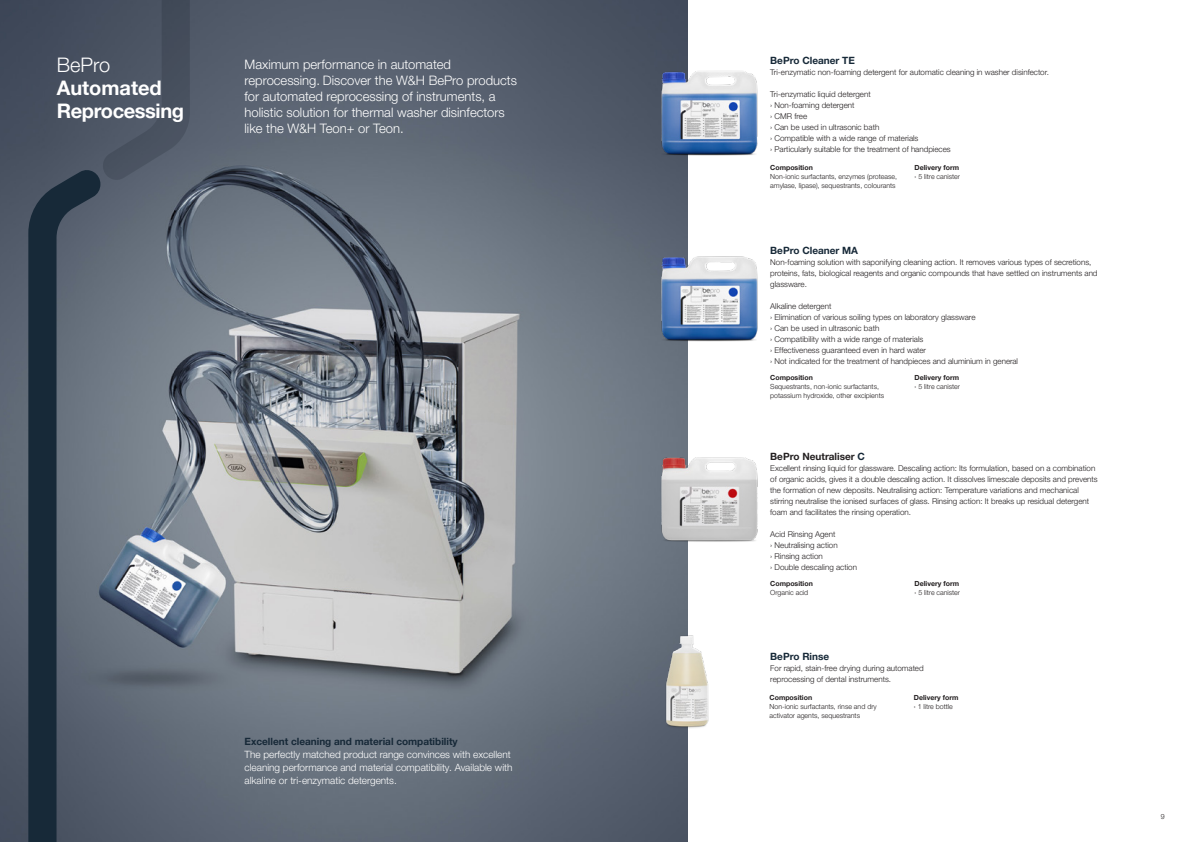
<style>
.page{position:relative;width:1191px;height:842px;background:#fff}
.page>*{position:absolute;margin:0;border:0;box-sizing:border-box;transform-origin:0 0}
.t1{font:700 20px/23px "Helvetica Neue World 75";letter-spacing:-.02em;color:#fff}
.t2{font:20px "Helvetica Neue World 45 Lt";color:#fff}
.t3{font:13px/16px "Helvetica Neue World 45 Lt";color:#fff}
.t4{font:10px/13px "Helvetica Neue World 45 Lt";color:#fff}
.t5{font:700 10px "Helvetica Neue World 75";color:#172938}
.t6{font:700 10px "Helvetica Neue World 75";color:#231f20}
.t7{font:8px/11px "Helvetica Neue World 45 Lt";color:#231f20}
.t8{font:7px/9px "Helvetica Neue World 45 Lt";color:#231f20}
.t9{font:700 7px "Helvetica Neue World 75";color:#231f20}
.s1{color:#172938}
</style>
<div class="page">
<img style="left:0;top:0;width:687px;height:842px">
<svg style="left:102px;top:0;width:88px;height:181px;background:#4b5463"></svg>
<svg style="left:28px;top:167px;width:72px;height:675px;background:#3e4c5a"></svg>
<img style="left:645px;top:246px;width:113px;height:100px">
<img style="left:645px;top:446px;width:113px;height:100px">
<img style="left:651px;top:624px;width:58px;height:111px">
<img style="left:649px;top:57px;width:109px;height:107px">
<h1 class="t2" style="left:57px;top:53px;width:55px">BePro</h1>
<h1 class="t1" style="left:57px;top:77px;width:129px">Automated<br>Reprocessing</h1>
<h2 class="t3" style="left:244px;top:56px;width:274px">Maximum performance in automated reprocessing. Discover the W&amp;H BePro products for automated reprocessing of instruments, a holistic solution for thermal washer disinfectors like the W&amp;H Teon+ or Teon.</h2>
<p class="t5" style="left:244px;top:735px;width:215px">Excellent cleaning and material compatibility</p>
<p class="t4" style="left:244px;top:747px;width:269px">The perfectly matched product range convinces with excellent cleaning performance and material compatibility. Available with alkaline or tri-enzymatic detergents.</p>
<p class="t5" style="left:770px;top:55px;width:86px">BePro Cleaner TE</p>
<p class="t7" style="left:770px;top:67px;width:280px">Tri-enzymatic non-foaming detergent for automatic cleaning in washer disinfector.</p>
<p class="t7" style="left:770px;top:89px;width:182px">Tri-enzymatic liquid detergent<br>› Non-foaming detergent<br>› CMR free<br>› Can be used in ultrasonic bath<br>› Compatible with a wide range of materials<br>› Particularly suitable for the treatment of handpieces</p>
<p class="t9" style="left:770px;top:164px;width:44px">Composition</p>
<p class="t8" style="left:770px;top:172px;width:128px">Non-ionic surfactants, enzymes (protease, amylase, lipase), sequestrants, colourants</p>
<p class="t9" style="left:914px;top:164px;width:46px">Delivery form</p>
<p class="t8" style="left:914px;top:172px;width:47px">› 5 litre canister</p>
<p class="t5" style="left:770px;top:244px;width:89px">BePro Cleaner MA</p>
<p class="t7" style="left:770px;top:256px;width:329px">Non-foaming solution with saponifying cleaning action. It removes various types of secretions, proteins, fats, biological reagents and organic compounds that have settled on instruments and glassware.</p>
<p class="t7" style="left:770px;top:300px;width:249px">Alkaline detergent<br>› Elimination of various soiling types on laboratory glassware<br>› Can be used in ultrasonic bath<br>› Compatibility with a wide range of materials<br>› Effectiveness guaranteed even in hard water<br>› Not indicated for the treatment of handpieces and aluminium in general</p>
<p class="t9" style="left:770px;top:374px;width:44px">Composition</p>
<p class="t8" style="left:770px;top:382px;width:115px">Sequestrants, non-ionic surfactants, potassium hydroxide, other excipients</p>
<p class="t9" style="left:914px;top:374px;width:46px">Delivery form</p>
<p class="t8" style="left:914px;top:382px;width:47px">› 5 litre canister</p>
<p class="t6" style="left:770px;top:450px;width:96px">BePro Neutraliser <span class="s1">C</span></p>
<p class="t7" style="left:770px;top:462px;width:329px">Excellent rinsing liquid for glassware. Descaling action: Its formulation, based on a combination of organic acids, gives it a double descaling action. It dissolves limescale deposits and prevents the formation of new deposits. Neutralising action: Temperature variations and mechanical stirring neutralise the ionised surfaces of glass. Rinsing action: It breaks up residual detergent foam and facilitates the rinsing operation.</p>
<p class="t7" style="left:770px;top:528px;width:88px">Acid Rinsing Agent<br>› Neutralising action<br>› Rinsing action<br>› Double descaling action</p>
<p class="t9" style="left:770px;top:580px;width:44px">Composition</p>
<p class="t8" style="left:770px;top:588px;width:40px">Organic acid</p>
<p class="t9" style="left:914px;top:580px;width:46px">Delivery form</p>
<p class="t8" style="left:914px;top:588px;width:47px">› 5 litre canister</p>
<p class="t5" style="left:770px;top:651px;width:60px">BePro Rinse</p>
<p class="t7" style="left:770px;top:663px;width:155px">For rapid, stain-free drying during automated reprocessing of dental instruments.</p>
<p class="t9" style="left:769px;top:694px;width:44px">Composition</p>
<p class="t8" style="left:769px;top:702px;width:109px">Non-ionic surfactants, rinse and dry activator agents, sequestrants</p>
<p class="t9" style="left:914px;top:694px;width:46px">Delivery form</p>
<p class="t8" style="left:914px;top:702px;width:40px">› 1 litre bottle</p>
<p class="t8" style="left:1160px;top:812px;width:5px">9</p>
</div>
